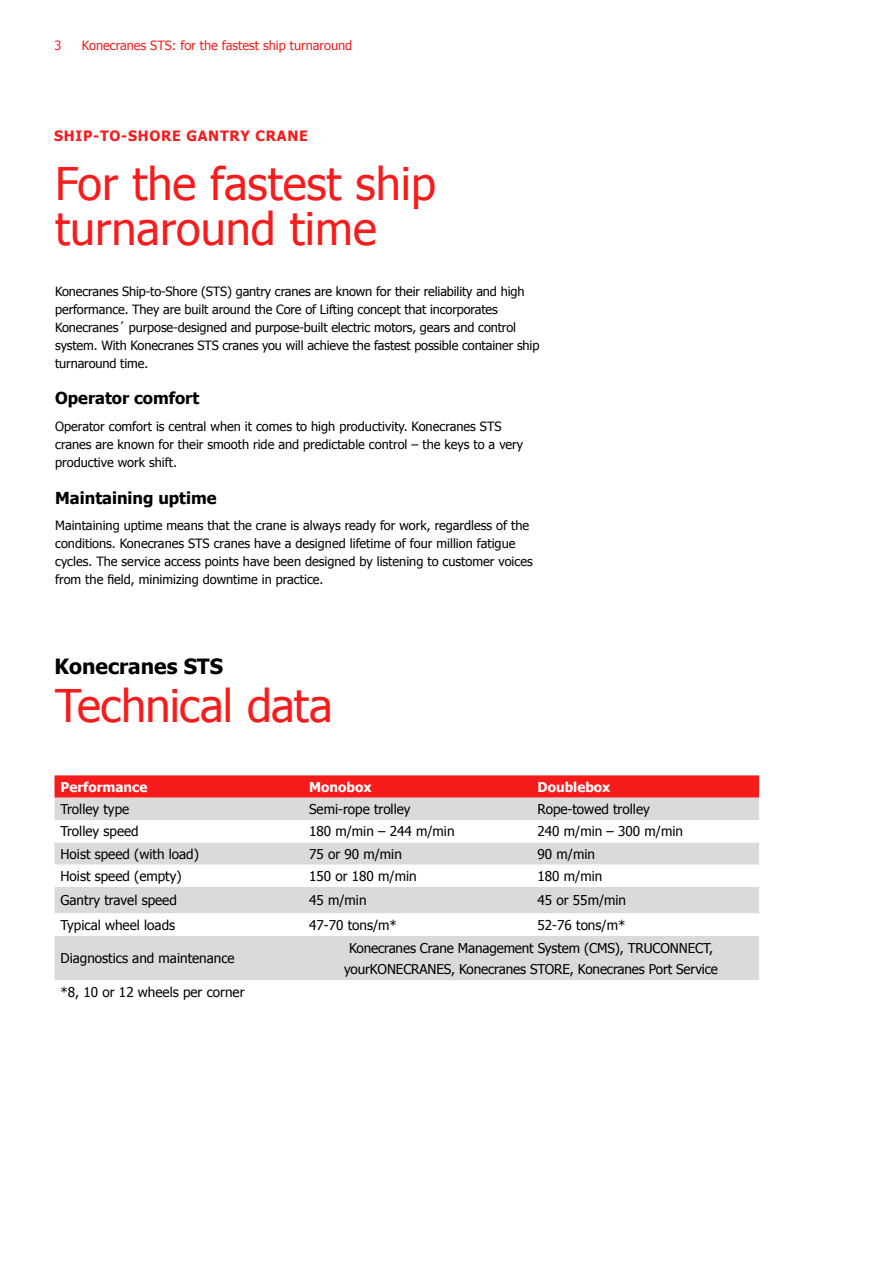
<style>
.page{position:relative;width:893px;height:1263px;background:#fff}
.page>*{position:absolute;margin:0;border:0;box-sizing:border-box;transform-origin:0 0}
.t1{font:45px/45px "Tahoma";color:#f71c1c}
.t2{font:45px "Tahoma";letter-spacing:-.02em;color:#f71c1c}
.t3{font:700 21px "Tahoma";color:#000}
.t4{font:700 16.5px "Tahoma";color:#000}
.t5{font:700 14.25px "Tahoma";letter-spacing:.05em;color:#f71c1c}
.t6{font:13.5px/21px "Tahoma";color:#000;text-align:center}
.t7{font:700 13.5px "Tahoma";color:#fff}
.t8{font:12.75px/18px "Tahoma";letter-spacing:-.005em;color:#000}
.t9{font:12.75px "Tahoma";color:#f71c1c}
</style>
<div class="page">
<svg style="left:55px;top:775px;width:704px;height:23px;background:#f62424"></svg>
<div style="left:55px;top:798px;width:704px;height:22px;background:#dadada"></div>
<svg style="left:55px;top:842px;width:704px;height:138px;fill:#dadada"></svg>
<svg style="left:55px;top:913px;width:704px;height:23px"></svg>
<p class="t9" style="left:55px;top:37px;width:8px">3</p>
<p class="t9" style="left:82px;top:37px;width:272px">Konecranes STS: for the fastest ship turnaround</p>
<p class="t5" style="left:54px;top:125px;width:255px">SHIP-TO-SHORE GANTRY CRANE</p>
<h1 class="t1" style="left:55px;top:159px;width:382px">For the fastest ship turnaround time</h1>
<p class="t8" style="left:55px;top:281px;width:486px">Konecranes Ship-to-Shore (STS) gantry cranes are known for their reliability and high performance. They are built around the Core of Lifting concept that incorporates Konecranes´ purpose-designed and purpose-built electric motors, gears and control system. With Konecranes STS cranes you will achieve the fastest possible container ship turnaround time.</p>
<p class="t4" style="left:55px;top:387px;width:146px">Operator comfort</p>
<p class="t8" style="left:55px;top:417px;width:470px">Operator comfort is central when it comes to high productivity. Konecranes STS cranes are known for their smooth ride and predictable control – the keys to a very productive work shift.</p>
<p class="t4" style="left:55px;top:486px;width:163px">Maintaining uptime</p>
<p class="t8" style="left:55px;top:516px;width:479px">Maintaining uptime means that the crane is always ready for work, regardless of the conditions. Konecranes STS cranes have a designed lifetime of four million fatigue cycles. The service access points have been designed by listening to customer voices from the field, minimizing downtime in practice.</p>
<h2 class="t3" style="left:55px;top:652px;width:170px">Konecranes STS</h2>
<h1 class="t2" style="left:55px;top:676px;width:279px">Technical data</h1>
<p class="t7" style="left:61px;top:777px;width:88px">Performance</p>
<p class="t7" style="left:309px;top:777px;width:64px">Monobox</p>
<p class="t7" style="left:537px;top:777px;width:74px">Doublebox</p>
<p class="t6" style="left:61px;top:798px;width:70px">Trolley type</p>
<p class="t6" style="left:309px;top:798px;width:103px">Semi-rope trolley</p>
<p class="t6" style="left:537px;top:798px;width:114px">Rope-towed trolley</p>
<p class="t6" style="left:61px;top:820px;width:80px">Trolley speed</p>
<p class="t6" style="left:309px;top:820px;width:147px">180 m/min – 244 m/min</p>
<p class="t6" style="left:537px;top:820px;width:147px">240 m/min – 300 m/min</p>
<p class="t6" style="left:61px;top:843px;width:140px">Hoist speed (with load)</p>
<p class="t6" style="left:309px;top:843px;width:94px">75 or 90 m/min</p>
<p class="t6" style="left:537px;top:843px;width:59px">90 m/min</p>
<p class="t6" style="left:61px;top:865px;width:123px">Hoist speed (empty)</p>
<p class="t6" style="left:309px;top:865px;width:109px">150 or 180 m/min</p>
<p class="t6" style="left:537px;top:865px;width:66px">180 m/min</p>
<p class="t6" style="left:61px;top:889px;width:118px">Gantry travel speed</p>
<p class="t6" style="left:309px;top:889px;width:59px">45 m/min</p>
<p class="t6" style="left:537px;top:889px;width:90px">45 or 55m/min</p>
<p class="t6" style="left:61px;top:914px;width:116px">Typical wheel loads</p>
<p class="t6" style="left:309px;top:914px;width:89px">47-70 tons/m*</p>
<p class="t6" style="left:537px;top:914px;width:89px">52-76 tons/m*</p>
<p class="t6" style="left:61px;top:947px;width:176px">Diagnostics and maintenance</p>
<p class="t6" style="left:344px;top:937px;width:375px">Konecranes Crane Management System (CMS), TRUCONNECT, yourKONECRANES, Konecranes STORE, Konecranes Port Service</p>
<p class="t6" style="left:61px;top:981px;width:186px">*8, 10 or 12 wheels per corner</p>
</div>
